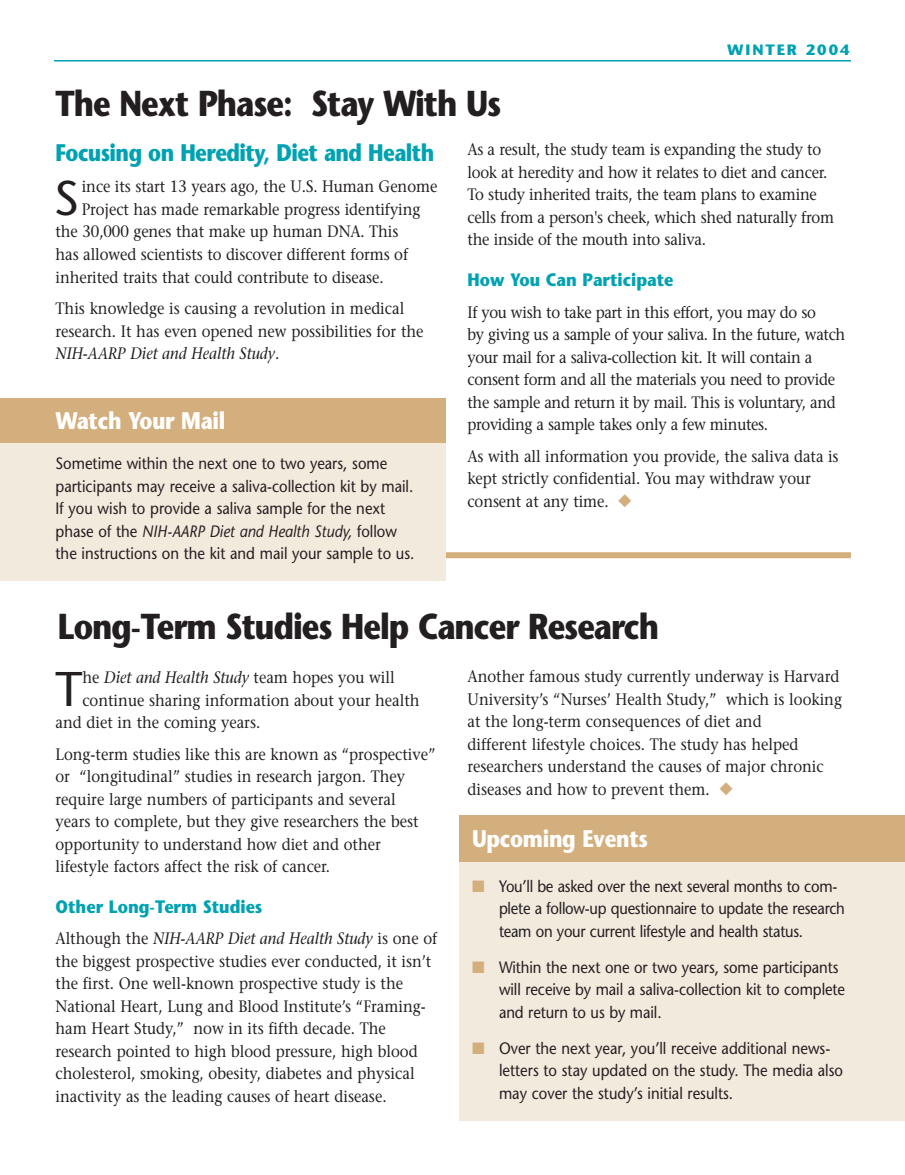
<style>
.page{position:relative;width:905px;height:1175px;background:#fff}
.page>*{position:absolute;margin:0;border:0;box-sizing:border-box;transform-origin:0 0}
.t1{font:48.6px "Stone Sans";color:#231f20}
.t2{font:700 36px "Stone Sans";letter-spacing:-.03em;color:#231f20;scale:.85 1}
.t3{font:700 24px "Stone Sans";letter-spacing:-.025em;color:#00a2b2;scale:.85 1}
.t4{font:700 24px "Stone Sans";letter-spacing:-.015em;color:#fff;scale:.85 1}
.t5{font:700 18px "Stone Sans";color:#00a2b2;scale:.9 1}
.t6{font:16.5px/22.5px "Stone Serif";color:#231f20;scale:.9 1}
.t7{font:16.5px/22.5px "Stone Sans";color:#231f20;scale:.9 1}
.t8{font:16.5px/22.5px "Stone Serif";letter-spacing:-.025em;color:#231f20;scale:.9 1}
.t9{font:700 15px "Stone Sans";letter-spacing:.125em;color:#00a2b2}
.s1{font-style:italic}
.s2{color:#d3af7e}
</style>
<div class="page">
<hr style="left:54px;top:60px;width:796px;height:2px;background:#00a2b2">
<div style="left:412px;top:552px;width:438px;height:6px;background:#d3af7e"></div>
<div style="left:0;top:398px;width:445px;height:182px;background:#f3eade"></div>
<div style="left:0;top:398px;width:445px;height:44px;background:#d3af7e"></div>
<div style="left:459px;top:815px;width:445px;height:305px;background:#f3eade"></div>
<div style="left:459px;top:815px;width:445px;height:47px;background:#d3af7e"></div>
<h2 class="t2" style="left:56px;top:89px;width:526px">The Next Phase: Stay With Us</h2>
<p class="t9" style="left:727px;top:43px;width:124px">WINTER 2004</p>
<h3 class="t3" style="left:56px;top:143px;width:447px">Focusing on Heredity, Diet and Health</h3>
<h1 class="t1" style="left:54px;top:179px;width:27px">S</h1>
<p class="t6" style="left:82px;top:177px;width:396px">ince its start 13 years ago, the U.S. Human Genome</p>
<p class="t6" style="left:82px;top:200px;width:378px">Project has made remarkable progress identifying</p>
<p class="t6" style="left:55px;top:222px;width:382px">the 30,000 genes that make up human DNA. This</p>
<p class="t6" style="left:55px;top:245px;width:393px">has allowed scientists to discover different forms of</p>
<p class="t6" style="left:55px;top:267px;width:366px">inherited traits that could contribute to disease.</p>
<p class="t6" style="left:55px;top:299px;width:410px">This knowledge is causing a revolution in medical research. It has even opened new possibilities for the<br><span class="s1">NIH-AARP Diet and Health Study</span>.</p>
<h3 class="t4" style="left:56px;top:411px;width:201px">Watch Your Mail</h3>
<p class="t7" style="left:56px;top:454px;width:400px">Sometime within the next one to two years, some participants may receive a saliva-collection kit by mail.<br>If you wish to provide a saliva sample for the next phase of the <span class="s1">NIH-AARP Diet and Health Study,</span> follow the instructions on the kit and mail your sample to us.</p>
<p class="t6" style="left:467px;top:140px;width:409px">As a result, the study team is expanding the study to look at heredity and how it relates to diet and cancer.<br>To study inherited traits, the team plans to examine cells from a person's cheek, which shed naturally from the inside of the mouth into saliva.</p>
<p class="t5" style="left:467px;top:273px;width:230px">How You Can Participate</p>
<p class="t8" style="left:467px;top:302px;width:421px">If you wish to take part in this effort, you may do so<br>by giving us a sample of your saliva. In the future, watch your mail for a saliva-collection kit. It will contain a consent form and all the materials you need to provide the sample and return it by mail. This is voluntary, and providing a sample takes only a few minutes.</p>
<p class="t6" style="left:467px;top:446px;width:414px">As with all information you provide, the saliva data is kept strictly confidential. You may withdraw your consent at any time. <span class="s2">◆</span></p>
<h2 class="t2" style="left:58px;top:612px;width:709px">Long-Term Studies Help Cancer Research</h2>
<h1 class="t1" style="left:55px;top:670px;width:29px">T</h1>
<p class="t6" style="left:82px;top:668px;width:348px">he <span class="s1">Diet and Health Study</span> team hopes you will</p>
<p class="t6" style="left:82px;top:690px;width:376px">continue sharing information about your health</p>
<p class="t6" style="left:55px;top:713px;width:229px">and diet in the coming years.</p>
<p class="t6" style="left:55px;top:744px;width:424px">Long-term studies like this are known as “prospective” or “longitudinal” studies in research jargon. They require large numbers of participants and several<br>years to complete, but they give researchers the best opportunity to understand how diet and other lifestyle factors affect the risk of cancer.</p>
<p class="t5" style="left:55px;top:899px;width:231px">Other Long-Term Studies</p>
<p class="t6" style="left:55px;top:929px;width:425px">Although the <span class="s1">NIH-AARP Diet and Health Study</span> is one of the biggest prospective studies ever conducted, it isn’t the first. One well-known prospective study is the National Heart, Lung and Blood Institute’s “Framing&shy;ham Heart Study,” now in its fifth decade. The research pointed to high blood pressure, high blood cholesterol, smoking, obesity, diabetes and physical inactivity as the leading causes of heart disease.</p>
<p class="t6" style="left:467px;top:667px;width:417px">Another famous study currently underway is Harvard University’s “Nurses’ Health Study,” which is looking at the long-term consequences of diet and<br>different lifestyle choices. The study has helped researchers understand the causes of major chronic diseases and how to prevent them. <span class="s2">◆</span></p>
<h3 class="t4" style="left:472px;top:829px;width:208px">Upcoming Events</h3>
<p class="t7" style="left:499px;top:876px;width:386px;text-indent:-27px"><span class="s2">■</span> You’ll be asked over the next several months to com&shy;plete a follow-up questionnaire to update the research team on your current lifestyle and health status.</p>
<p class="t7" style="left:499px;top:957px;width:386px;text-indent:-27px"><span class="s2">■</span> Within the next one or two years, some participants will receive by mail a saliva-collection kit to complete and return to us by mail.</p>
<p class="t7" style="left:499px;top:1038px;width:384px;text-indent:-27px"><span class="s2">■</span> Over the next year, you’ll receive additional news&shy;letters to stay updated on the study. The media also may cover the study’s initial results.</p>
</div>
